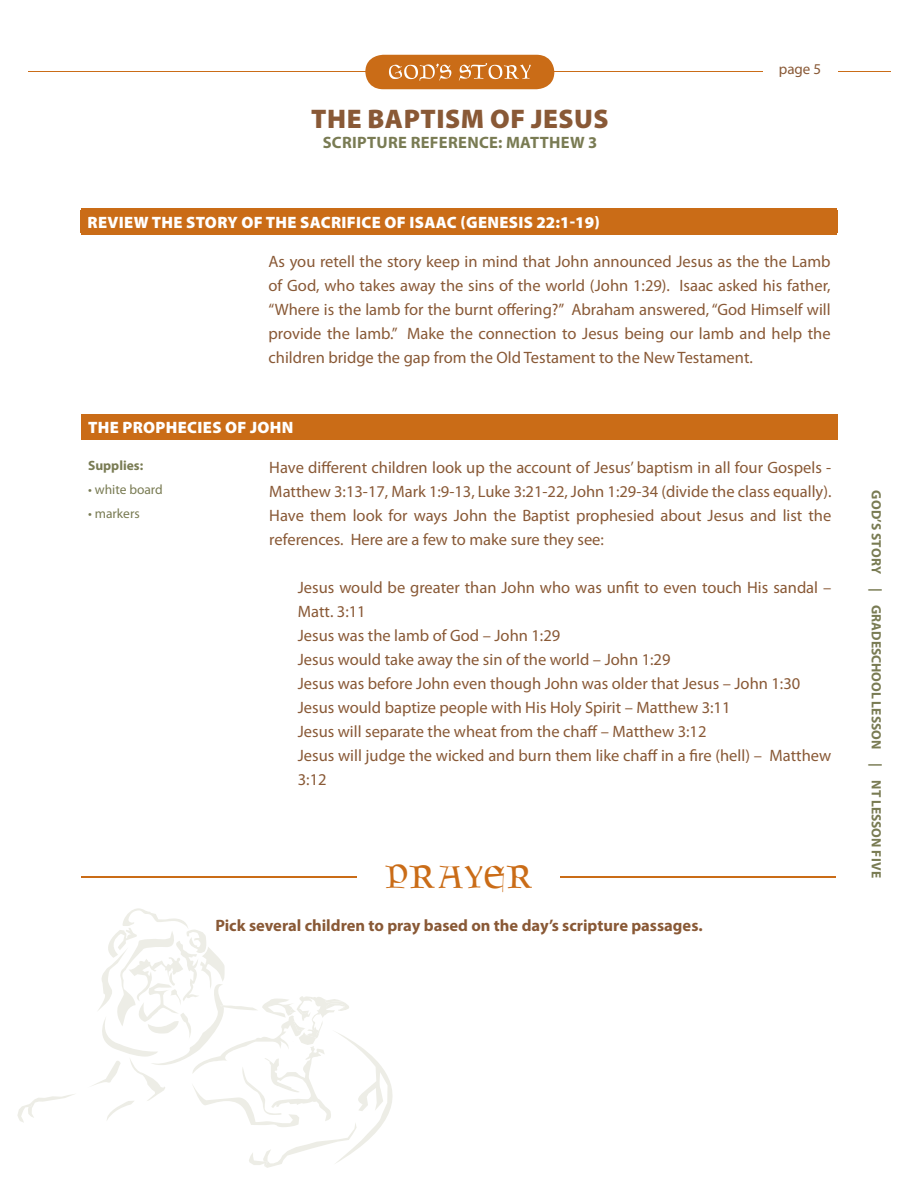
<style>
.page{position:relative;width:918px;height:1188px;background:#fff}
.page>*{position:absolute;margin:0;border:0;box-sizing:border-box;transform-origin:0 0}
.t1{font:45px "Goudament";color:#ca6c17}
.t2{font:900 27px "Myriad Pro";letter-spacing:.02em;color:#895936}
.t3{font:16.5px/24px "Myriad Pro";color:#895936;text-align:justify}
.t4{font:900 16.5px "Myriad Pro";letter-spacing:.02em;color:#fff}
.t5{font:700 16.5px "Myriad Pro";color:#895936}
.t6{font:700 16.5px "Myriad Pro";letter-spacing:.02em;color:#797b53}
.t7{font:15px "Myriad Pro";color:#895936}
.t8{font:700 13.5px "Myriad Pro";color:#797b53}
.t9{font:13.5px "Myriad Pro";color:#797b53}
</style>
<div class="page">
<svg style="left:92px;top:908px;width:301px;height:260px"></svg>
<svg style="left:17px;top:1094px;width:57px;height:29px"></svg>
<hr style="left:29px;top:72px;width:862px;height:1px;background:#ca6c17">
<svg style="left:365px;top:55px;width:189px;height:34px;background:#d07e34"></svg>
<div style="left:763px;top:63px;width:74px;height:23px;background:#fff"></div>
<div style="left:81px;top:209px;width:756px;height:25px;background:#ca6c17"></div>
<hr style="left:81px;top:208px;width:161px;height:2px;background:#ca6c17">
<hr style="left:242px;top:208px;width:21px;height:2px;background:#ca6c17">
<hr style="left:263px;top:208px;width:574px;height:2px;background:#ca6c17">
<div style="left:82px;top:415px;width:755px;height:24px;background:#ca6c17"></div>
<svg style="left:837px;top:416px;width:1px;height:22px"></svg>
<hr style="left:81px;top:414px;width:162px;height:2px;background:#ca6c17">
<hr style="left:81px;top:416px;width:2px;height:22px;background:#ca6c17">
<hr style="left:243px;top:414px;width:20px;height:2px;background:#ca6c17">
<hr style="left:263px;top:414px;width:575px;height:2px;background:#ca6c17">
<hr style="left:81px;top:438px;width:162px;height:2px;background:#ca6c17">
<hr style="left:243px;top:438px;width:20px;height:2px;background:#ca6c17">
<hr style="left:263px;top:438px;width:575px;height:2px;background:#ca6c17">
<hr style="left:82px;top:876px;width:754px;height:2px;background:#ca6c17">
<div style="left:358px;top:855px;width:202px;height:48px;background:#fff"></div>
<h2 class="t2" style="left:311px;top:104px;width:299px">THE BAPTISM OF JESUS</h2>
<p class="t6" style="left:323px;top:134px;width:276px">SCRIPTURE REFERENCE: MATTHEW 3</p>
<p class="t7" style="left:779px;top:61px;width:44px">page 5</p>
<p class="t4" style="left:87px;top:213px;width:514px">REVIEW THE STORY OF THE SACRIFICE OF ISAAC (GENESIS 22:1-19)</p>
<p class="t3" style="left:269px;top:250px;width:564px">As you retell the story keep in mind that John announced Jesus as the the Lamb of God, who takes away the sins of the world (John 1:29). Isaac asked his father, “Where is the lamb for the burnt offering?” Abraham answered, “God Himself will provide the lamb.” Make the connection to Jesus being our lamb and help the children bridge the gap from the Old Testament to the New Testament.</p>
<p class="t4" style="left:88px;top:418px;width:207px">THE PROPHECIES OF JOHN</p>
<p class="t8" style="left:88px;top:458px;width:57px">Supplies:</p>
<p class="t9" style="left:88px;top:482px;width:76px">• white board</p>
<p class="t9" style="left:88px;top:506px;width:53px">• markers</p>
<p class="t3" style="left:269px;top:455px;width:564px">Have different children look up the account of Jesus’ baptism in all four Gospels - Matthew 3:13-17, Mark 1:9-13, Luke 3:21-22, John 1:29-34 (divide the class equally).<br>Have them look for ways John the Baptist prophesied about Jesus and list the references. Here are a few to make sure they see:</p>
<p class="t3" style="left:298px;top:575px;width:535px;text-align:left">Jesus would be greater than John who was unfit to even touch His sandal – Matt. 3:11<br>Jesus was the lamb of God – John 1:29<br>Jesus would take away the sin of the world – John 1:29<br>Jesus was before John even though John was older that Jesus – John 1:30<br>Jesus would baptize people with His Holy Spirit – Matthew 3:11<br>Jesus will separate the wheat from the chaff – Matthew 3:12<br>Jesus will judge the wicked and burn them like chaff in a fire (hell) – Matthew 3:12</p>
<h1 class="t1" style="left:385px;top:861px;width:150px">PRAYER</h1>
<p class="t5" style="left:215px;top:916px;width:489px">Pick several children to pray based on the day’s scripture passages.</p>
<p class="t8" style="left:884px;top:490px;width:389px;rotate:90deg">GOD’S STORY | GRADESCHOOL LESSON | NT LESSON FIVE</p>
</div>
